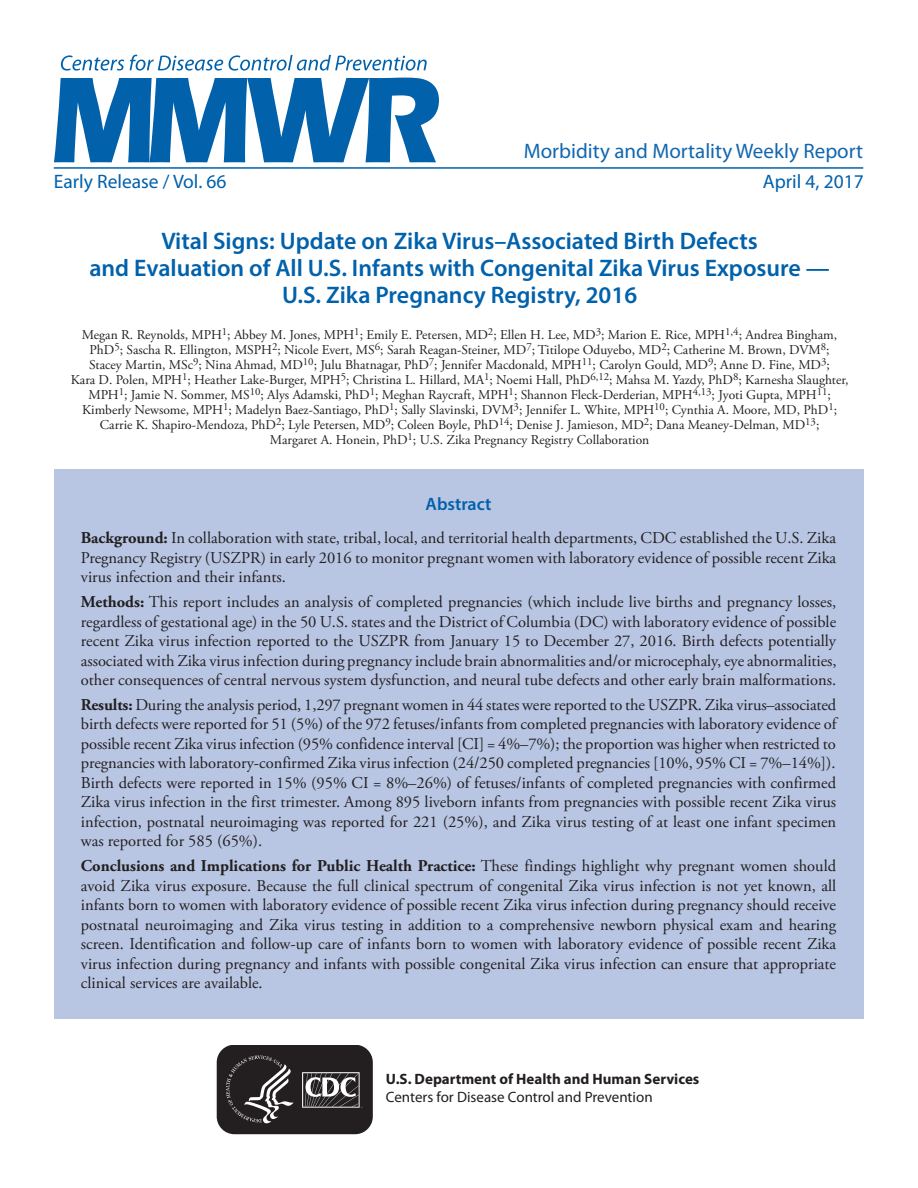
<style>
.page{position:relative;width:918px;height:1188px;background:#fff}
.page>*{position:absolute;margin:0;border:0;box-sizing:border-box;transform-origin:0 0}
.Report_Title{font:600 24px/27px "Myriad Pro";color:#0161ab;text-align:center}
.t1{font:21px "Myriad Pro";color:#1167af}
.cover_date_vol{font:19.5px "Myriad Pro";color:#0161ab}
.Summary_Abstract_Tit{font:600 18px "Myriad Pro";color:#0161ab}
.Summary_Abstract_Tex{font:16.5px/19.5px "Adobe Garamond Pro";color:#231f20;text-align:justify}
.t2{font:700 15px/18px "Myriad Pro";color:#231f20}
.Author_Names{font:13.5px/15px "Adobe Garamond Pro";color:#231f20;text-align:center}
.s1{font-weight:700}
.s2{font-weight:400}
</style>
<div class="page">
<div style="left:54px;top:470px;width:809px;height:549px;background:#b8c6e3"></div>
<svg style="left:216px;top:1046px;width:157px;height:89px;background:#403d3e"></svg>
<hr style="left:54px;top:167px;width:809px;height:2px;background:#0161ab">
<svg style="left:54px;top:78px;width:385px;height:84px"></svg>
<svg style="left:61px;top:55px;width:366px;height:16px"></svg>
<p class="t1" style="left:524px;top:138px;width:341px">Morbidity and Mortality Weekly Report</p>
<p class="cover_date_vol" style="left:54px;top:169px;width:174px">Early Release / Vol. 66</p>
<p class="cover_date_vol" style="left:763px;top:169px;width:102px">April 4, 2017</p>
<p class="Report_Title" style="left:89px;top:227px;width:742px">Vital Signs: Update on Zika Virus–Associated Birth Defects<br>and Evaluation of All U.S. Infants with Congenital Zika Virus Exposure —<br>U.S. Zika Pregnancy Registry, 2016</p>
<p class="Author_Names" style="left:71px;top:328px;width:779px">Megan R. Reynolds, MPH<sup>1</sup>; Abbey M. Jones, MPH<sup>1</sup>; Emily E. Petersen, MD<sup>2</sup>; Ellen H. Lee, MD<sup>3</sup>; Marion E. Rice, MPH<sup>1,4</sup>; Andrea Bingham, PhD<sup>5</sup>; Sascha R. Ellington, MSPH<sup>2</sup>; Nicole Evert, MS<sup>6</sup>; Sarah Reagan-Steiner, MD<sup>7</sup>; Titilope Oduyebo, MD<sup>2</sup>; Catherine M. Brown, DVM<sup>8</sup>;<br>Stacey Martin, MSc<sup>9</sup>; Nina Ahmad, MD<sup>10</sup>; Julu Bhatnagar, PhD<sup>7</sup>; Jennifer Macdonald, MPH<sup>11</sup>; Carolyn Gould, MD<sup>9</sup>; Anne D. Fine, MD<sup>3</sup>;<br>Kara D. Polen, MPH<sup>1</sup>; Heather Lake-Burger, MPH<sup>5</sup>; Christina L. Hillard, MA<sup>1</sup>; Noemi Hall, PhD<sup>6,12</sup>; Mahsa M. Yazdy, PhD<sup>8</sup>; Karnesha Slaughter, MPH<sup>1</sup>; Jamie N. Sommer, MS<sup>10</sup>; Alys Adamski, PhD<sup>1</sup>; Meghan Raycraft, MPH<sup>1</sup>; Shannon Fleck-Derderian, MPH<sup>4,13</sup>; Jyoti Gupta, MPH<sup>11</sup>; Kimberly Newsome, MPH<sup>1</sup>; Madelyn Baez-Santiago, PhD<sup>1</sup>; Sally Slavinski, DVM<sup>3</sup>; Jennifer L. White, MPH<sup>10</sup>; Cynthia A. Moore, MD, PhD<sup>1</sup>; Carrie K. Shapiro-Mendoza, PhD<sup>2</sup>; Lyle Petersen, MD<sup>9</sup>; Coleen Boyle, PhD<sup>14</sup>; Denise J. Jamieson, MD<sup>2</sup>; Dana Meaney-Delman, MD<sup>13</sup>;<br>Margaret A. Honein, PhD<sup>1</sup>; U.S. Zika Pregnancy Registry Collaboration</p>
<p class="Summary_Abstract_Tit" style="left:426px;top:493px;width:67px">Abstract</p>
<p class="Summary_Abstract_Tex" style="left:81px;top:529px;width:757px"><span class="s1">Background:</span> In collaboration with state, tribal, local, and territorial health departments, CDC established the U.S. Zika Pregnancy Registry (USZPR) in early 2016 to monitor pregnant women with laboratory evidence of possible recent Zika virus infection and their infants.</p>
<p class="Summary_Abstract_Tex" style="left:81px;top:593px;width:757px"><span class="s1">Methods:</span> This report includes an analysis of completed pregnancies (which include live births and pregnancy losses, regardless of gestational age) in the 50 U.S. states and the District of Columbia (DC) with laboratory evidence of possible recent Zika virus infection reported to the USZPR from January 15 to December 27, 2016. Birth defects potentially associated with Zika virus infection during pregnancy include brain abnormalities and/or microcephaly, eye abnormalities, other consequences of central nervous system dysfunction, and neural tube defects and other early brain malformations.</p>
<p class="Summary_Abstract_Tex" style="left:81px;top:696px;width:757px"><span class="s1">Results:</span> During the analysis period, 1,297 pregnant women in 44 states were reported to the USZPR. Zika virus–associated birth defects were reported for 51 (5%) of the 972 fetuses/infants from completed pregnancies with laboratory evidence of possible recent Zika virus infection (95% confidence interval [CI] = 4%–7%); the proportion was higher when restricted to pregnancies with laboratory-confirmed Zika virus infection (24/250 completed pregnancies [10%, 95% CI = 7%–14%]).<br>Birth defects were reported in 15% (95% CI = 8%–26%) of fetuses/infants of completed pregnancies with confirmed Zika virus infection in the first trimester. Among 895 liveborn infants from pregnancies with possible recent Zika virus infection, postnatal neuroimaging was reported for 221 (25%), and Zika virus testing of at least one infant specimen was reported for 585 (65%).</p>
<p class="Summary_Abstract_Tex" style="left:81px;top:857px;width:757px"><span class="s1">Conclusions and Implications for Public Health Practice:</span> These findings highlight why pregnant women should avoid Zika virus exposure. Because the full clinical spectrum of congenital Zika virus infection is not yet known, all infants born to women with laboratory evidence of possible recent Zika virus infection during pregnancy should receive postnatal neuroimaging and Zika virus testing in addition to a comprehensive newborn physical exam and hearing screen. Identification and follow-up care of infants born to women with laboratory evidence of possible recent Zika virus infection during pregnancy and infants with possible congenital Zika virus infection can ensure that appropriate clinical services are available.</p>
<p class="t2" style="left:386px;top:1069px;width:315px">U.S. Department of Health and Human Services<br><span class="s2">Centers for Disease Control and Prevention</span></p>
</div>
